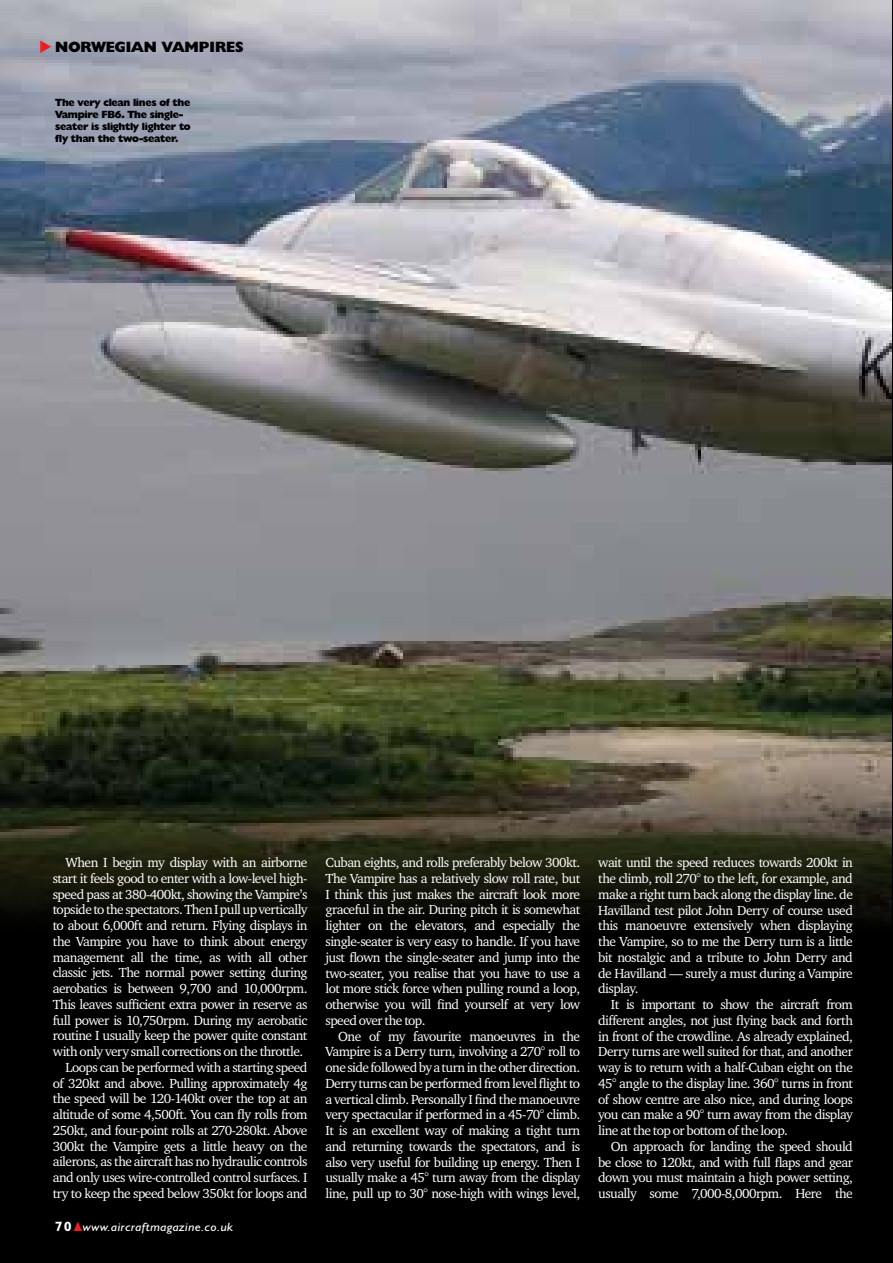
<style>
.page{position:relative;width:893px;height:1263px;background:#000}
.page>*{position:absolute;margin:0;border:0;box-sizing:border-box;transform-origin:0 0}
.t1{font:800 15px "Humanist 521 BT";color:#000}
.t2{font:13.5px/15.8px "Charter ITC";letter-spacing:-.04em;color:#fff;text-align:justify}
.t3{font:italic 12px "Humanist 521 BT";letter-spacing:.025em;color:#fff;scale:1.1 1}
.t4{font:800 10.5px/12px "Humanist 521 BT";letter-spacing:-.03em;color:#000}
.s1{color:#ed1d24}
.s2{font-weight:700;font-style:normal;font-size:13.5px}
</style>
<div class="page">
<img style="left:0;top:0;width:892px;height:921px">
<p class="t1" style="left:39px;top:37px;width:30px"><span class="s1">◆</span>NOR</p>
<p class="t1" style="left:92px;top:37px;width:26px">WEGIAN</p>
<p class="t1" style="left:162px;top:37px;width:57px">VAM PIRES</p>
<p class="t4" style="left:55px;top:96px;width:137px">The very clean lines of the<br>Vampire FB6. The single&shy;seater is slightly lighter to fly than the two-seater.</p>
<p class="t2" style="left:66px;top:854px;width:243px">When I begin my display with an airborne</p>
<p class="t2" style="left:53px;top:870px;width:256px">start it feels good to enter with a low-level high-</p>
<p class="t2" style="left:53px;top:886px;width:256px">speed pass at 380-400kt, showing the Vampire’s</p>
<p class="t2" style="left:53px;top:901px;width:256px">topside to the spectators. Then I pull up vertically</p>
<p class="t2" style="left:53px;top:917px;width:256px">to about 6,000ft and return. Flying displays in</p>
<p class="t2" style="left:53px;top:933px;width:256px">the Vampire you have to think about energy</p>
<p class="t2" style="left:53px;top:949px;width:256px">management all the time, as with all other</p>
<p class="t2" style="left:53px;top:964px;width:256px">classic jets. The normal power setting during</p>
<p class="t2" style="left:53px;top:980px;width:256px">aerobatics is between 9,700 and 10,000rpm.</p>
<p class="t2" style="left:53px;top:996px;width:256px">This leaves sufficient extra power in reserve as</p>
<p class="t2" style="left:53px;top:1012px;width:256px">full power is 10,750rpm. During my aerobatic</p>
<p class="t2" style="left:53px;top:1027px;width:256px">routine I usually keep the power quite constant</p>
<p class="t2" style="left:53px;top:1043px;width:252px">with only very small corrections on the throttle.</p>
<p class="t2" style="left:66px;top:1059px;width:243px">Loops can be performed with a starting speed</p>
<p class="t2" style="left:53px;top:1075px;width:256px">of 320kt and above. Pulling approximately 4g</p>
<p class="t2" style="left:53px;top:1091px;width:256px">the speed will be 120-140kt over the top at an</p>
<p class="t2" style="left:53px;top:1106px;width:256px">altitude of some 4,500ft. You can fly rolls from</p>
<p class="t2" style="left:53px;top:1122px;width:256px">250kt, and four-point rolls at 270-280kt. Above</p>
<p class="t2" style="left:53px;top:1138px;width:256px">300kt the Vampire gets a little heavy on the</p>
<p class="t2" style="left:53px;top:1154px;width:256px">ailerons, as the aircraft has no hydraulic controls</p>
<p class="t2" style="left:53px;top:1169px;width:255px">and only uses wire-controlled control surfaces. I</p>
<p class="t2" style="left:53px;top:1185px;width:256px">try to keep the speed below 350kt for loops and</p>
<p class="t3" style="left:55px;top:1219px;width:163px"><span class="s2">70</span><span class="s1">▲</span>www.aircraftmagazine.co.uk</p>
<p class="t2" style="left:325px;top:854px;width:256px">Cuban eights, and rolls preferably below 300kt.<br>The Vampire has a relatively slow roll rate, but I think this just makes the aircraft look more graceful in the air. During pitch it is somewhat lighter on the elevators, and especially the single-seater is very easy to handle. If you have just flown the single-seater and jump into the two-seater, you realise that you have to use a lot more stick force when pulling round a loop, otherwise you will find yourself at very low speed over the top.</p>
<p class="t2" style="left:325px;top:1028px;width:256px;text-indent:13px">One of my favourite manoeuvres in the Vampire is a Derry turn, involving a 270° roll to one side followed by a turn in the other direction.<br>Derry turns can be performed from level flight to a vertical climb. Personally I find the manoeuvre very spectacular if performed in a 45-70° climb.<br>It is an excellent way of making a tight turn and returning towards the spectators, and is also very useful for building up energy. Then I usually make a 45° turn away from the display line, pull up to 30° nose-high with wings level,</p>
<p class="t2" style="left:598px;top:854px;width:256px">wait until the speed reduces towards 200kt in the climb, roll 270° to the left, for example, and make a right turn back along the display line. de Havilland test pilot John Derry of course used this manoeuvre extensively when displaying the Vampire, so to me the Derry turn is a little bit nostalgic and a tribute to John Derry and de Havilland — surely a must during a Vampire display.</p>
<p class="t2" style="left:598px;top:996px;width:256px;text-indent:13px">It is important to show the aircraft from different angles, not just flying back and forth in front of the crowdline. As already explained, Derry turns are well suited for that, and another way is to return with a half-Cuban eight on the 45° angle to the display line. 360° turns in front of show centre are also nice, and during loops you can make a 90° turn away from the display line at the top or bottom of the loop.</p>
<p class="t2" style="left:598px;top:1138px;width:256px;text-indent:13px">On approach for landing the speed should be close to 120kt, and with full flaps and gear down you must maintain a high power setting, usually some 7,000-8,000rpm. Here the</p>
</div>
